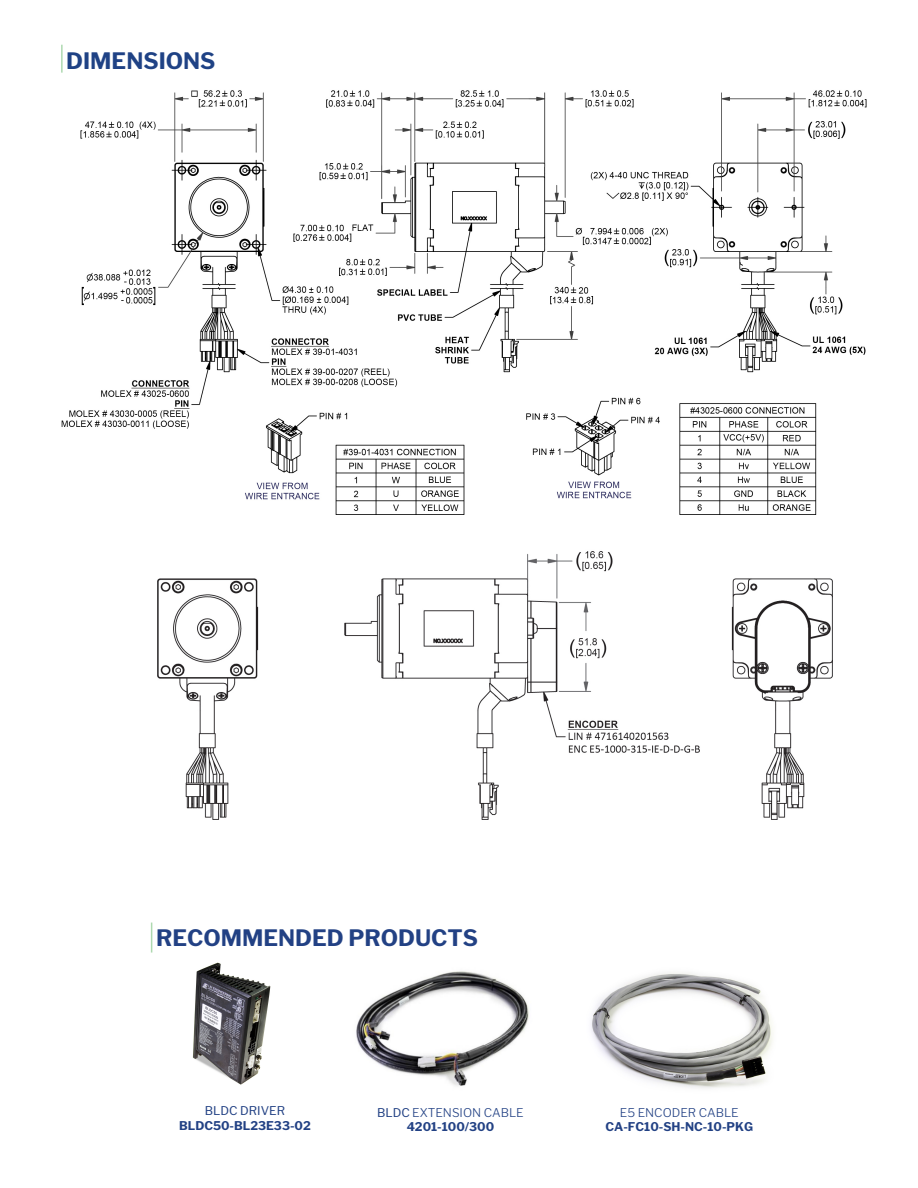
<style>
.page{position:relative;width:918px;height:1188px;background:#fff}
.page>*{position:absolute;margin:0;border:0;box-sizing:border-box;transform-origin:0 0}
.t1{font:700 22.5px "Libre Franklin";color:#224184}
.t2{font:700 22.5px "Libre Franklin";color:#1f4285}
.t3{font:300 12px/14.4px "Libre Franklin";color:#224184;text-align:center}
.t4{font:700 12px/14.4px "Libre Franklin";color:#224184;text-align:center}
.t5{font:700 12px "Libre Franklin";color:#224184}
.s1{font-weight:400}
.s2{font-style:inherit}
.s3{font-weight:700}
</style>
<div class="page">
<hr style="left:61px;top:45px;width:2px;height:28px;background:#aed9b1">
<hr style="left:151px;top:923px;width:1px;height:30px;background:#aed9b0">
<img style="left:192px;top:962px;width:79px;height:123px">
<img style="left:356px;top:971px;width:173px;height:115px">
<img style="left:157px;top:551px;width:676px;height:269px">
<img style="left:61px;top:90px;width:805px;height:424px">
<img style="left:591px;top:972px;width:182px;height:116px">
<h1 class="t2" style="left:66px;top:47px;width:151px">DIMENSIONS</h1>
<h1 class="t1" style="left:156px;top:924px;width:324px">RECOMMENDED PRODUCTS</h1>
<p class="t4" style="left:179px;top:1104px;width:133px"><span class="s1">BLDC DRIVER<br></span>BLDC50-BL<span class="s2">23</span>E<span class="s2">33</span>-0<span class="s2">2</span></p>
<p class="t3" style="left:377px;top:1105px;width:148px"><span class="s1">BLDC</span> EXTENSION CABLE<br><span class="s3">4201-100/300</span></p>
<p class="t3" style="left:620px;top:1105px;width:120px">E5 ENCODER CABLE</p>
<p class="t5" style="left:605px;top:1119px;width:149px">CA-FC10-SH-NC-10-PKG</p>
</div>
